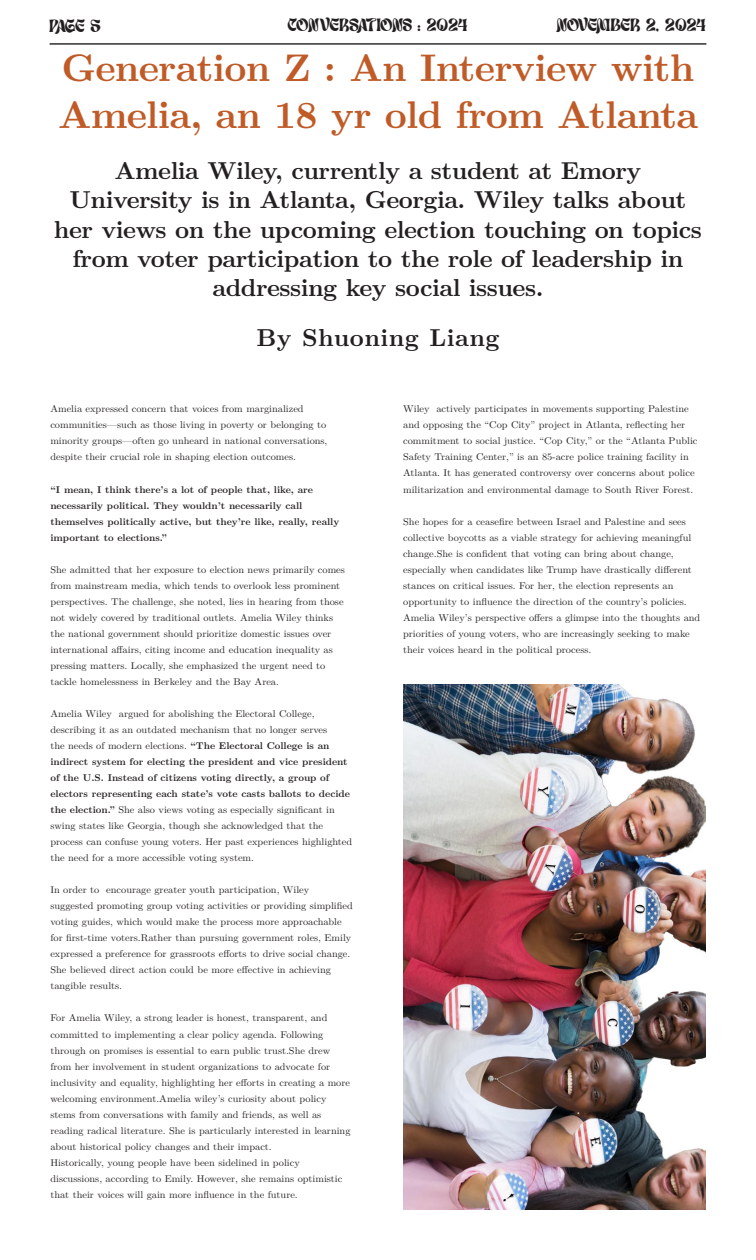
<style>
.page{position:relative;width:756px;height:1260px;background:#fff}
.page>*{position:absolute;margin:0;border:0;box-sizing:border-box;transform-origin:0 0}
.t1{font:700 38.5px/46.2px "LM Roman 10";letter-spacing:-.02em;color:#c05b27}
.t2{font:700 24.5px/29.4px "LM Roman 10";letter-spacing:-.02em;color:#231f20;text-align:center}
.t3{font:700 24.5px "LM Roman 10";letter-spacing:.02em;color:#231f20}
.t4{font:17.5px "Lostar";letter-spacing:-.02em;color:#231f20}
.t5{font:17.5px "Lostar";color:#231f20}
.t6{font:9.8px/16px "LM Roman 10";color:#231f20;scale:1.05 1}
.t7{font:700 9.8px/16px "LM Roman 10";color:#231f20}
.s1{font-weight:700}
</style>
<div class="page">
<hr style="left:50px;top:43px;width:656px;height:2px;background:#231f20">
<img style="left:403px;top:684px;width:303px;height:526px">
<p class="t4" style="left:50px;top:14px;width:53px">PAGE 5</p>
<p class="t5" style="left:288px;top:14px;width:182px">CONVERSATIONS : 2024</p>
<p class="t4" style="left:557px;top:14px;width:151px">NOVEMBER 2, 2024</p>
<p class="t1" style="left:58px;top:42px;width:641px">Generation Z : An Interview with<br>Amelia, an 18 yr old from Atlanta</p>
<p class="t2" style="left:54px;top:154px;width:650px">Amelia Wiley, currently a student at Emory University is in Atlanta, Georgia. Wiley talks about her views on the upcoming election touching on topics from voter participation to the role of leadership in addressing key social issues.</p>
<p class="t3" style="left:256px;top:318px;width:245px">By Shuoning Liang</p>
<p class="t6" style="left:50px;top:400px;width:265px">Amelia expressed concern that voices from marginalized communities—such as those living in poverty or belonging to minority groups—often go unheard in national conversations, despite their crucial role in shaping election outcomes.</p>
<p class="t7" style="left:50px;top:480px;width:290px">“I mean, I think there’s a lot of people that, like, are necessarily political. They wouldn’t necessarily call themselves politically active, but they’re like, really, really important to elections.”</p>
<p class="t6" style="left:50px;top:561px;width:282px">She admitted that her exposure to election news primarily comes from mainstream media, which tends to overlook less prominent perspectives. The challenge, she noted, lies in hearing from those not widely covered by traditional outlets. Amelia Wiley thinks the national government should prioritize domestic issues over international affairs, citing income and education inequality as pressing matters. Locally, she emphasized the urgent need to tackle homelessness in Berkeley and the Bay Area.</p>
<p class="t6" style="left:50px;top:705px;width:289px">Amelia Wiley argued for abolishing the Electoral College, describing it as an outdated mechanism that no longer serves<br>the needs of modern elections. <span class="s1">“The Electoral College is an indirect system for electing the president and vice president of the U.S. Instead of citizens voting directly, a group of electors representing each state’s vote casts ballots to decide the election.”</span> She also views voting as especially significant in swing states like Georgia, though she acknowledged that the process can confuse young voters. Her past experiences highlighted the need for a more accessible voting system.</p>
<p class="t6" style="left:50px;top:881px;width:289px">In order to encourage greater youth participation, Wiley suggested promoting group voting activities or providing simplified voting guides, which would make the process more approachable for first-time voters.Rather than pursuing government roles, Emily expressed a preference for grassroots efforts to drive social change.<br>She believed direct action could be more effective in achieving tangible results.</p>
<p class="t6" style="left:50px;top:1009px;width:287px">For Amelia Wiley, a strong leader is honest, transparent, and committed to implementing a clear policy agenda. Following through on promises is essential to earn public trust.She drew from her involvement in student organizations to advocate for inclusivity and equality, highlighting her efforts in creating a more welcoming environment.Amelia wiley’s curiosity about policy stems from conversations with family and friends, as well as reading radical literature. She is particularly interested in learning about historical policy changes and their impact.</p>
<p class="t6" style="left:50px;top:1154px;width:280px">Historically, young people have been sidelined in policy discussions, according to Emily. However, she remains optimistic that their voices will gain more influence in the future.</p>
<p class="t6" style="left:403px;top:400px;width:282px">Wiley actively participates in movements supporting Palestine and opposing the “Cop City” project in Atlanta, reflecting her commitment to social justice. “Cop City,” or the “Atlanta Public Safety Training Center,” is an 85-acre police training facility in Atlanta. It has generated controversy over concerns about police militarization and environmental damage to South River Forest.</p>
<p class="t6" style="left:403px;top:512px;width:277px">She hopes for a ceasefire between Israel and Palestine and sees collective boycotts as a viable strategy for achieving meaningful change.She is confident that voting can bring about change, especially when candidates like Trump have drastically different stances on critical issues. For her, the election represents an opportunity to influence the direction of the country’s policies.</p>
<p class="t6" style="left:403px;top:609px;width:285px">Amelia Wiley’s perspective offers a glimpse into the thoughts and priorities of young voters, who are increasingly seeking to make their voices heard in the political process.</p>
</div>
